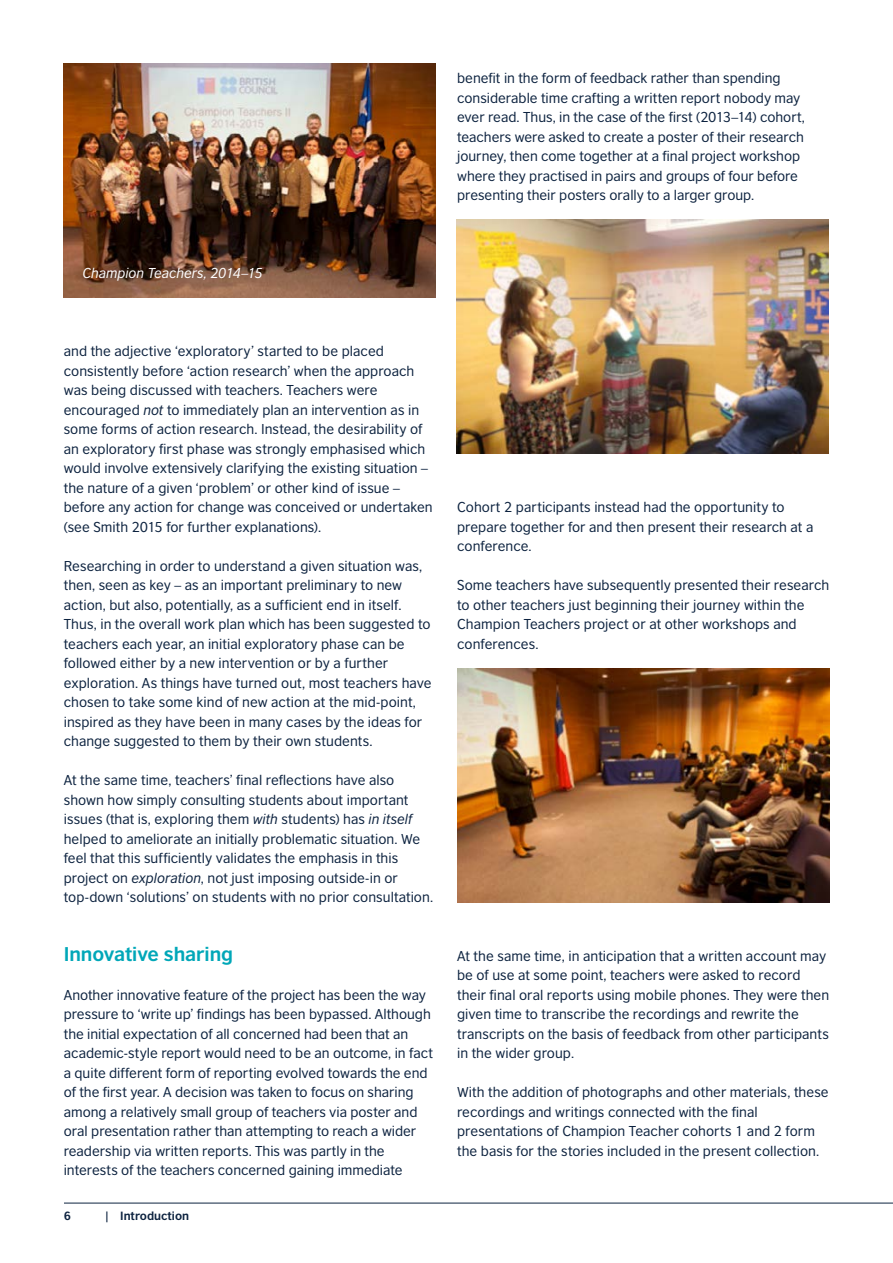
<style>
.page{position:relative;width:893px;height:1263px;background:#fff}
.page>*{position:absolute;margin:0;border:0;box-sizing:border-box;transform-origin:0 0}
.t1{font:700 18.75px "British Council Sans";letter-spacing:-.005em;color:#00a7b8}
.t2{font:13.5px/19.5px "British Council Sans";color:#0c223f}
.t3{font:italic 13.5px "British Council Sans";color:#fff}
.t4{font:700 11.25px "British Council Sans";color:#0c223f}
.s1{font-style:italic}
</style>
<div class="page">
<img style="left:64px;top:64px;width:371px;height:234px">
<hr style="left:64px;top:1203px;width:829px;height:1px;background:#0c223f">
<img style="left:456px;top:220px;width:372px;height:234px">
<img style="left:457px;top:668px;width:373px;height:234px">
<p class="t2" style="left:457px;top:68px;width:349px">benefit in the form of feedback rather than spending considerable time crafting a written report nobody may ever read. Thus, in the case of the first (2013–14) cohort, teachers were asked to create a poster of their research journey, then come together at a final project workshop where they practised in pairs and groups of four before presenting their posters orally to a larger group.</p>
<p class="t3" style="left:82px;top:265px;width:182px">Champion Teachers, 2014–15</p>
<p class="t2" style="left:64px;top:341px;width:370px">and the adjective ‘exploratory’ started to be placed consistently before ‘action research’ when the approach was being discussed with teachers. Teachers were encouraged <span class="s1">not</span> to immediately plan an intervention as in some forms of action research. Instead, the desirability of an exploratory first phase was strongly emphasised which would involve extensively clarifying the existing situation – the nature of a given ‘problem’ or other kind of issue – before any action for change was conceived or undertaken (see Smith 2015 for further explanations).</p>
<p class="t2" style="left:64px;top:556px;width:369px">Researching in order to understand a given situation was, then, seen as key – as an important preliminary to new action, but also, potentially, as a sufficient end in itself.<br>Thus, in the overall work plan which has been suggested to teachers each year, an initial exploratory phase can be followed either by a new intervention or by a further exploration. As things have turned out, most teachers have chosen to take some kind of new action at the mid-point, inspired as they have been in many cases by the ideas for change suggested to them by their own students.</p>
<p class="t2" style="left:64px;top:770px;width:371px">At the same time, teachers’ final reflections have also shown how simply consulting students about important issues (that is, exploring them <span class="s1">with</span> students) has <span class="s1">in itself </span>helped to ameliorate an initially problematic situation. We feel that this sufficiently validates the emphasis in this project on <span class="s1">exploration</span>, not just imposing outside-in or top-down ‘solutions’ on students with no prior consultation.</p>
<h1 class="t1" style="left:64px;top:942px;width:171px">Innovative sharing</h1>
<p class="t2" style="left:64px;top:985px;width:371px">Another innovative feature of the project has been the way pressure to ‘write up’ findings has been bypassed. Although the initial expectation of all concerned had been that an academic-style report would need to be an outcome, in fact a quite different form of reporting evolved towards the end of the first year. A decision was taken to focus on sharing among a relatively small group of teachers via poster and oral presentation rather than attempting to reach a wider readership via written reports. This was partly in the interests of the teachers concerned gaining immediate</p>
<p class="t4" style="left:64px;top:1209px;width:9px">6</p>
<p class="t4" style="left:105px;top:1209px;width:85px">| Introduction</p>
<p class="t2" style="left:457px;top:497px;width:358px">Cohort 2 participants instead had the opportunity to prepare together for and then present their research at a conference.</p>
<p class="t2" style="left:457px;top:575px;width:374px">Some teachers have subsequently presented their research to other teachers just beginning their journey within the Champion Teachers project or at other workshops and conferences.</p>
<p class="t2" style="left:457px;top:946px;width:374px">At the same time, in anticipation that a written account may be of use at some point, teachers were asked to record their final oral reports using mobile phones. They were then given time to transcribe the recordings and rewrite the transcripts on the basis of feedback from other participants in the wider group.</p>
<p class="t2" style="left:457px;top:1082px;width:373px">With the addition of photographs and other materials, these recordings and writings connected with the final presentations of Champion Teacher cohorts 1 and 2 form the basis for the stories included in the present collection.</p>
</div>
